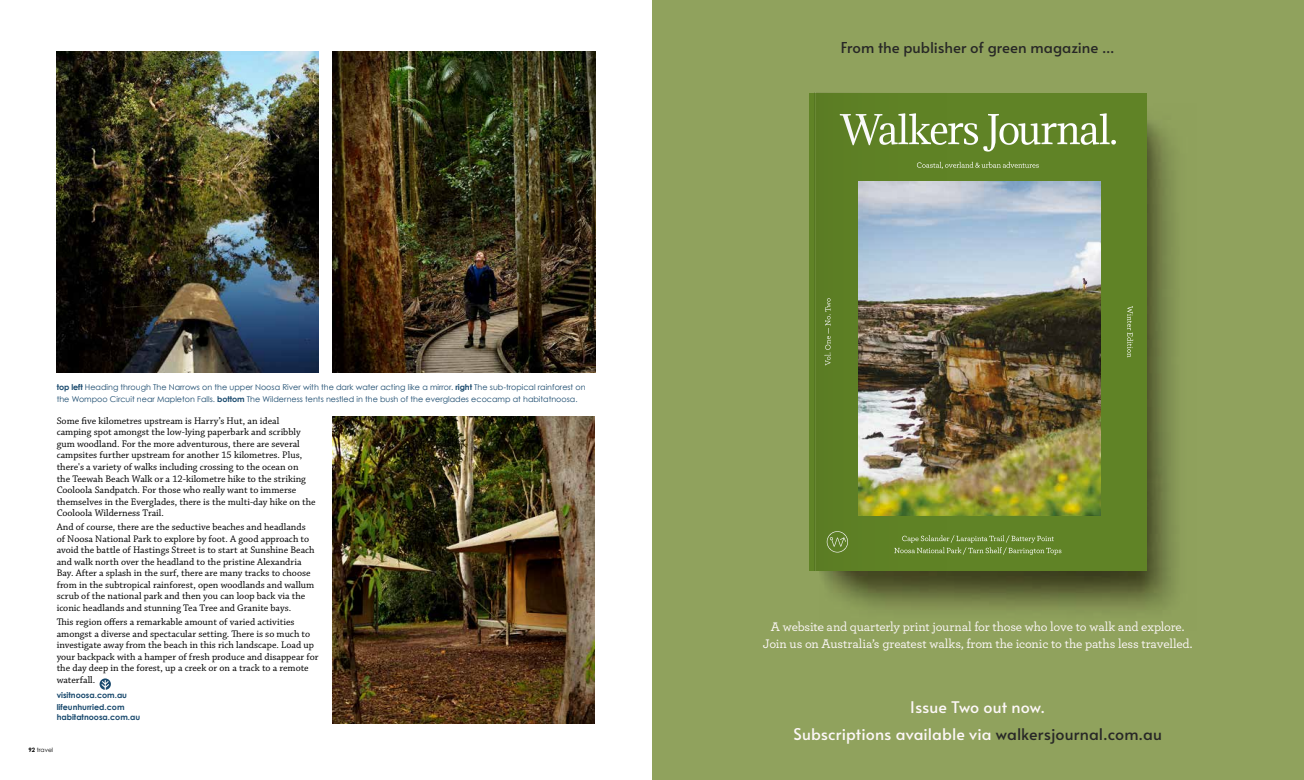
<style>
.page{position:relative;width:1304px;height:780px;background:#fff}
.page>*{position:absolute;margin:0;border:0;box-sizing:border-box;transform-origin:0 0}
.t1{font:16px/26.8px "Alata";letter-spacing:.005em;color:#fdf7f8;text-align:center}
.t2{font:15px "Alata";color:#282827}
.t3{font:500 13px/17px "Archer";letter-spacing:-.01em;color:#fdf7f8;text-align:center}
.t4{font:10px/11.5px "Chaparral Pro";color:#000}
.t5{font:8px/12px "Century Gothic";color:#1a4a6e}
.t6{font:700 8px/11.5px "Century Gothic";color:#1a4a6e}
.t7{font:6px "Century Gothic";color:#000}
.s1{font-weight:700}
.s2{color:#282827}
</style>
<div class="page">
<img style="left:57px;top:51px;width:262px;height:321px">
<img style="left:333px;top:416px;width:262px;height:307px">
<img style="left:333px;top:51px;width:262px;height:321px">
<svg style="left:100px;top:678px;width:11px;height:11px"></svg>
<div style="left:652px;top:0;width:652px;height:780px;background:#90a25d"></div>
<img style="left:819px;top:103px;width:358px;height:509px">
<div style="left:809px;top:93px;width:337px;height:477px;background:#608326"></div>
<svg style="left:954px;top:113px;width:162px;height:39px"></svg>
<svg style="left:954px;top:535px;width:107px;height:19px"></svg>
<svg style="left:954px;top:162px;width:85px;height:6px"></svg>
<svg style="left:1127px;top:306px;width:6px;height:51px"></svg>
<img style="left:954px;top:181px;width:147px;height:334px">
<svg style="left:814px;top:92px;width:2px;height:478px"></svg>
<img style="left:824px;top:113px;width:130px;height:441px">
<p class="t5" style="left:57px;top:381px;width:530px"><span class="s1">top left</span> Heading through The Narrows on the upper Noosa River with the dark water acting like a mirror. <span class="s1">right</span> The sub-tropical rainforest on the Wompoo Circuit near Mapleton Falls. <span class="s1">bottom</span> The Wilderness tents nestled in the bush of the everglades ecocamp at habitatnoosa.</p>
<p class="t4" style="left:57px;top:415px;width:261px">Some five kilometres upstream is Harry’s Hut, an ideal camping spot amongst the low-lying paperbark and scribbly gum woodland. For the more adventurous, there are several campsites further upstream for another 15 kilometres. Plus, there's a variety of walks including crossing to the ocean on<br>the Teewah Beach Walk or a 12-kilometre hike to the striking Cooloola Sandpatch. For those who really want to immerse themselves in the Everglades, there is the multi-day hike on the Cooloola Wilderness Trail.</p>
<p class="t4" style="left:57px;top:522px;width:260px">And of course, there are the seductive beaches and headlands of Noosa National Park to explore by foot. A good approach to avoid the battle of Hastings Street is to start at Sunshine Beach and walk north over the headland to the pristine Alexandria Bay. After a splash in the surf, there are many tracks to choose from in the subtropical rainforest, open woodlands and wallum scrub of the national park and then you can loop back via the iconic headlands and stunning Tea Tree and Granite bays.</p>
<p class="t4" style="left:57px;top:616px;width:263px">This region offers a remarkable amount of varied activities amongst a diverse and spectacular setting. There is so much to investigate away from the beach in this rich landscape. Load up your backpack with a hamper of fresh produce and disappear for the day deep in the forest, up a creek or on a track to a remote waterfall.</p>
<p class="t6" style="left:57px;top:689px;width:72px">visitnoosa.com.au lifeunhurried.com</p>
<p class="t6" style="left:57px;top:711px;width:85px">habitatnoosa.com.au</p>
<p class="t7" style="left:28px;top:745px;width:26px"><span class="s1">92</span> travel</p>
<h2 class="t2" style="left:841px;top:34px;width:275px">From the publisher of green magazine ...</h2>
<h3 class="t3" style="left:763px;top:617px;width:431px">A website and quarterly print journal for those who love to walk and explore.<br>Join us on Australia’s greatest walks, from the iconic to the paths less travelled.</h3>
<h1 class="t1" style="left:793px;top:692px;width:370px">Issue Two out now.<br>Subscriptions available via <span class="s2">walkersjournal.com.au</span></h1>
</div>
